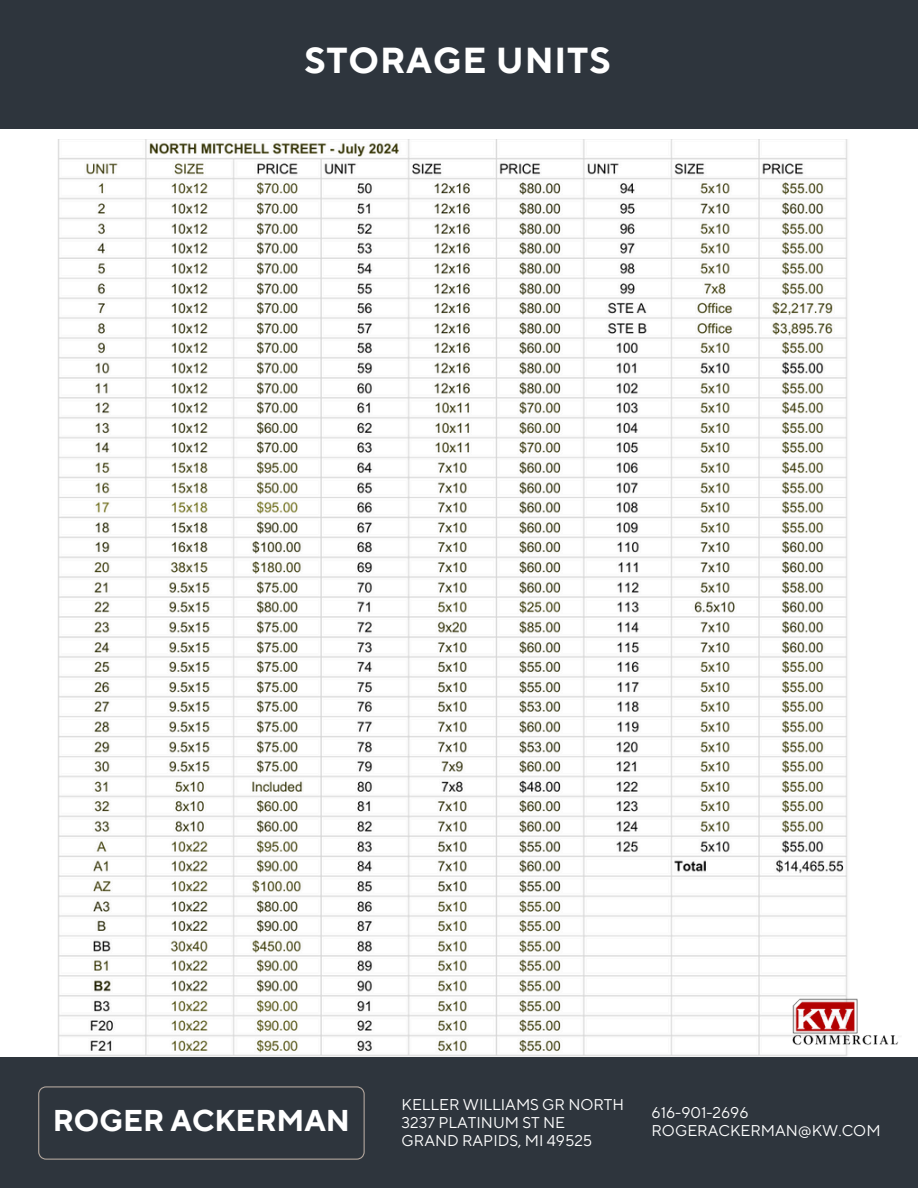
<style>
.page{position:relative;width:918px;height:1188px;background:#fff}
.page>*{position:absolute;margin:0;border:0;box-sizing:border-box;transform-origin:0 0}
.t1{font:700 36px "TT Norms Pro";letter-spacing:.025em;color:#fff}
.t2{font:700 30px "TT Norms Pro";color:#fff}
.t3{font:15.45px "TT Norms Pro";color:#fff}
</style>
<div class="page">
<img style="left:58px;top:139px;width:790px;height:918px">
<div style="left:0;top:0;width:918px;height:129px;background:#2e353d"></div>
<div style="left:0;top:1058px;width:918px;height:130px;background:#2e353d"></div>
<svg style="left:38px;top:1086px;width:326px;height:73px"></svg>
<img style="left:792px;top:998px;width:109px;height:47px">
<p class="t1" style="left:305px;top:39px;width:307px">STORAGE UNITS</p>
<p class="t2" style="left:53px;top:1102px;width:299px">ROGER ACKERMAN</p>
<p class="t3" style="left:402px;top:1095px;width:224px">KELLER WILLIAMS GR NORTH</p>
<h2 class="t3" style="left:402px;top:1113px;width:165px">3237 PLATINUM ST NE</h2>
<p class="t3" style="left:402px;top:1131px;width:192px">GRAND RAPIDS, MI 49525</p>
<p class="t3" style="left:652px;top:1104px;width:99px">616-901-2696</p>
<p class="t3" style="left:652px;top:1122px;width:231px">ROGERACKERMAN@KW.COM</p>
</div>
